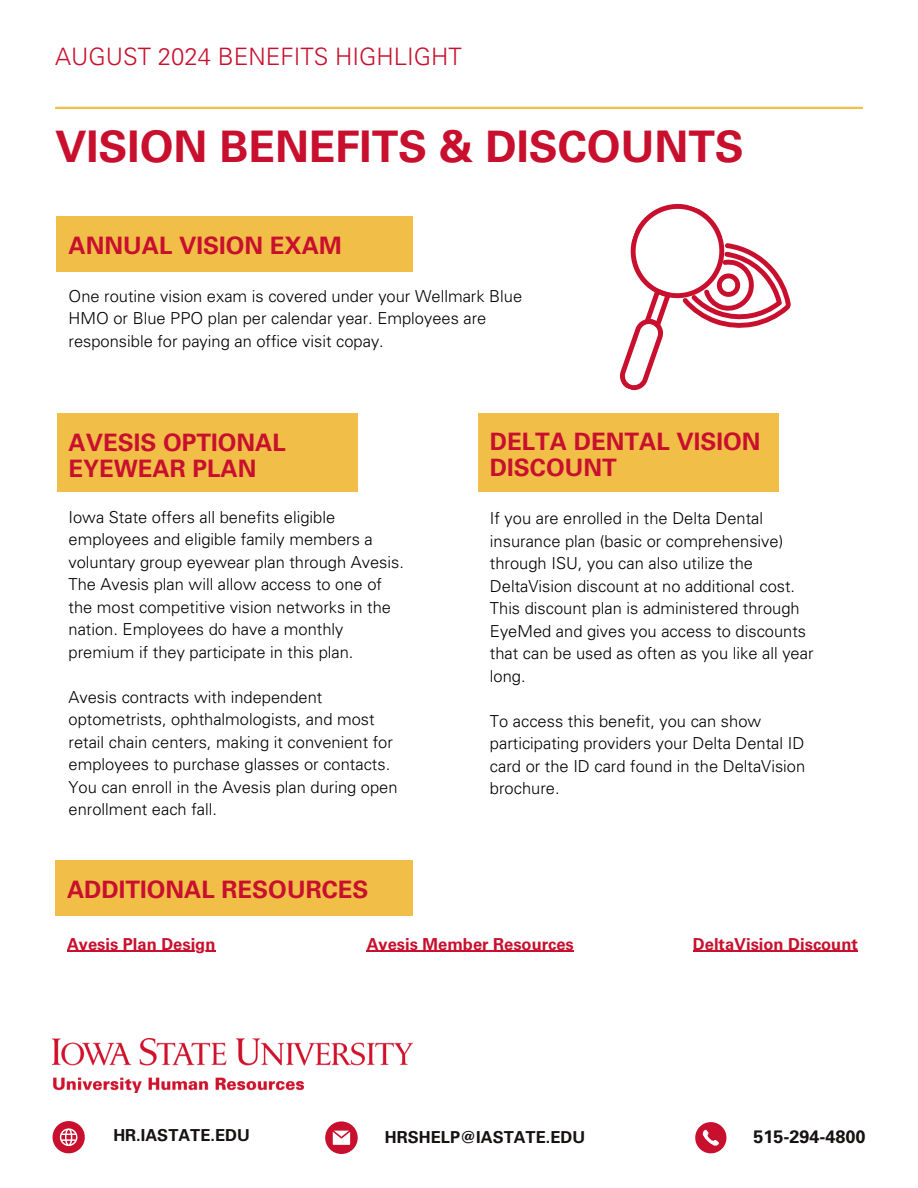
<style>
.page{position:relative;width:918px;height:1188px;background:#fff}
.page>*{position:absolute;margin:0;border:0;box-sizing:border-box;transform-origin:0 0}
.t1{font:700 43.5px "Univers LT Std";color:#c8102e}
.t2{font:700 24px/25.8px "Univers LT Std";color:#c8102e}
.t3{font:300 24px "Univers LT Std";color:#c8102e}
.t4{font:700 18px "Univers LT Std";color:#151211}
.t5{font:300 16.5px/22.5px "Univers LT Std";color:#000}
.t6{font:700 16.5px "Univers LT Std";color:#c8102e}
.t7{font:700 16.5px "Univers LT Std";color:#151211}
</style>
<div class="page">
<svg style="left:325px;top:1121px;width:33px;height:33px"></svg>
<svg style="left:53px;top:1121px;width:32px;height:32px"></svg>
<svg style="left:695px;top:1122px;width:31px;height:31px"></svg>
<img style="left:53px;top:1038px;width:360px;height:54px">
<hr style="left:55px;top:107px;width:808px;height:2px;background:#f1be48">
<div style="left:478px;top:413px;width:301px;height:79px;background:#f1be48"></div>
<div style="left:57px;top:413px;width:301px;height:79px;background:#f1be48"></div>
<div style="left:57px;top:217px;width:356px;height:55px;background:#f1be48"></div>
<div style="left:55px;top:860px;width:357px;height:56px;background:#f1be48"></div>
<svg style="left:619px;top:203px;width:172px;height:188px"></svg>
<hr style="left:67px;top:951px;width:148px;height:1px;background:#c8102e">
<hr style="left:367px;top:951px;width:207px;height:1px;background:#c8102e">
<hr style="left:693px;top:951px;width:165px;height:1px;background:#c8102e">
<h1 class="t3" style="left:55px;top:42px;width:408px">AUGUST 2024 BENEFITS HIGHLIGHT</h1>
<h3 class="t1" style="left:55px;top:130px;width:690px">VISION BENEFITS &amp; DISCOUNTS</h3>
<p class="t2" style="left:69px;top:236px;width:275px">ANNUAL VISION EXAM</p>
<h3 class="t5" style="left:69px;top:285px;width:455px">One routine vision exam is covered under your Wellmark Blue<br>HMO or Blue PPO plan per calendar year. Employees are responsible for paying an office visit copay.</h3>
<p class="t2" style="left:69px;top:432px;width:219px">AVESIS OPTIONAL<br>EYEWEAR PLAN</p>
<p class="t5" style="left:69px;top:506px;width:337px">Iowa State offers all benefits eligible employees and eligible family members a voluntary group eyewear plan through Avesis.<br>The Avesis plan will allow access to one of the most competitive vision networks in the nation. Employees do have a monthly premium if they participate in this plan.</p>
<p class="t5" style="left:69px;top:686px;width:331px">Avesis contracts with independent optometrists, ophthalmologists, and most retail chain centers, making it convenient for employees to purchase glasses or contacts.<br>You can enroll in the Avesis plan during open enrollment each fall.</p>
<p class="t2" style="left:490px;top:432px;width:272px">DELTA DENTAL VISION<br>DISCOUNT</p>
<p class="t5" style="left:490px;top:507px;width:325px">If you are enrolled in the Delta Dental insurance plan (basic or comprehensive) through ISU, you can also utilize the DeltaVision discount at no additional cost.<br>This discount plan is administered through EyeMed and gives you access to discounts that can be used as often as you like all year long.</p>
<p class="t5" style="left:490px;top:709px;width:317px">To access this benefit, you can show participating providers your Delta Dental ID card or the ID card found in the DeltaVision brochure.</p>
<p class="t2" style="left:67px;top:879px;width:303px">ADDITIONAL RESOURCES</p>
<h4 class="t6" style="left:67px;top:938px;width:150px">Avesis Plan Design</h4>
<h4 class="t6" style="left:367px;top:938px;width:209px">Avesis Member Resources</h4>
<h4 class="t6" style="left:693px;top:938px;width:166px">DeltaVision Discount</h4>
<p class="t7" style="left:113px;top:1129px;width:138px">HR.IASTATE.EDU</p>
<h3 class="t7" style="left:385px;top:1131px;width:202px">HRSHELP@IASTATE.EDU</h3>
<p class="t4" style="left:753px;top:1130px;width:113px">515-294-4800</p>
</div>
